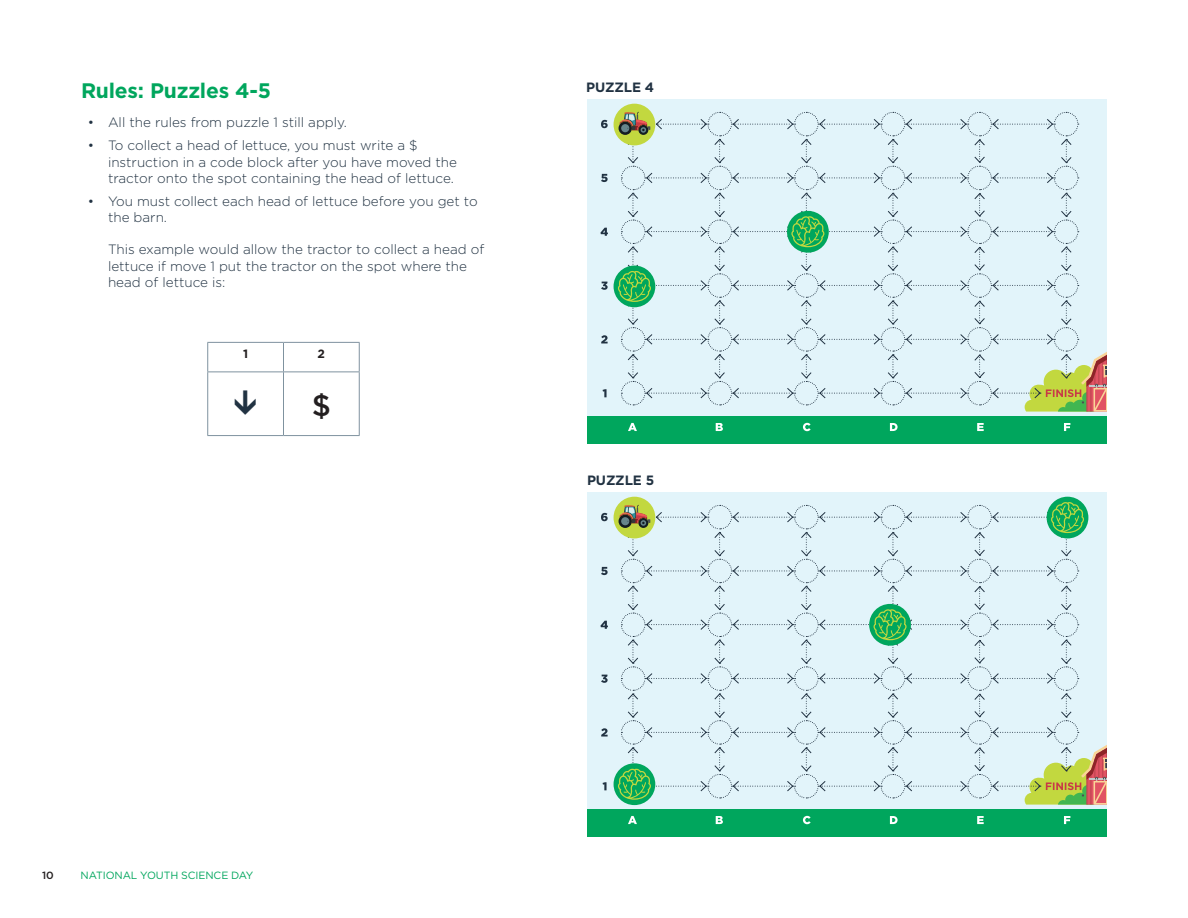
<style>
.page{position:relative;width:1188px;height:918px;background:#fff}
.page>*{position:absolute;margin:0;border:0;box-sizing:border-box;transform-origin:0 0}
.t1{font:500 30px "Gotham";color:#231f20}
.t2{font:700 21px "Gotham";letter-spacing:-.01em;color:#00a65d}
.t3{font:300 13.5px/16.2px "Gotham";color:#213242}
.t4{font:700 13.5px "Gotham";letter-spacing:-.01em;color:#213242}
.t5{font:700 12px "Gotham";color:#231f20}
.t6{font:10.5px "Gotham";letter-spacing:-.01em;color:#00a65d}
.t7{font:500 10.5px "Gotham";color:#231f20}
</style>
<div class="page">
<div style="left:587px;top:492px;width:520px;height:317px;background:#e2f4fa"></div>
<div style="left:587px;top:809px;width:520px;height:28px;background:#00a65d"></div>
<svg style="left:603px;top:782px;width:4px;height:8px"></svg>
<svg style="left:601px;top:728px;width:7px;height:9px"></svg>
<svg style="left:601px;top:675px;width:7px;height:8px"></svg>
<svg style="left:600px;top:621px;width:8px;height:8px"></svg>
<svg style="left:601px;top:567px;width:7px;height:8px"></svg>
<svg style="left:601px;top:513px;width:7px;height:8px"></svg>
<svg style="left:628px;top:816px;width:9px;height:8px"></svg>
<svg style="left:716px;top:816px;width:7px;height:8px"></svg>
<svg style="left:803px;top:816px;width:8px;height:8px"></svg>
<svg style="left:890px;top:816px;width:8px;height:8px"></svg>
<svg style="left:977px;top:816px;width:7px;height:8px"></svg>
<svg style="left:1064px;top:816px;width:6px;height:8px"></svg>
<div style="left:614px;top:497px;width:41px;height:41px;background:#c2d83f;border-radius:50%"></div>
<div style="left:1047px;top:497px;width:41px;height:41px;background:#00a65d;border-radius:50%"></div>
<div style="left:614px;top:763px;width:41px;height:42px;background:#00a65d;border-radius:50%"></div>
<svg style="left:616px;top:502px;width:491px;height:303px"></svg>
<div style="left:587px;top:99px;width:520px;height:317px;background:#e2f4fa"></div>
<div style="left:587px;top:416px;width:520px;height:28px;background:#00a65d"></div>
<svg style="left:603px;top:389px;width:4px;height:8px"></svg>
<svg style="left:601px;top:335px;width:7px;height:8px"></svg>
<svg style="left:601px;top:282px;width:7px;height:8px"></svg>
<svg style="left:600px;top:228px;width:8px;height:8px"></svg>
<svg style="left:601px;top:174px;width:7px;height:8px"></svg>
<svg style="left:601px;top:120px;width:7px;height:8px"></svg>
<svg style="left:628px;top:423px;width:9px;height:8px"></svg>
<svg style="left:716px;top:423px;width:7px;height:8px"></svg>
<svg style="left:803px;top:423px;width:8px;height:8px"></svg>
<svg style="left:890px;top:423px;width:8px;height:8px"></svg>
<svg style="left:977px;top:423px;width:7px;height:8px"></svg>
<svg style="left:1064px;top:423px;width:6px;height:8px"></svg>
<div style="left:614px;top:104px;width:41px;height:41px;background:#c2d83f;border-radius:50%"></div>
<div style="left:614px;top:266px;width:41px;height:41px;background:#00a65d;border-radius:50%"></div>
<svg style="left:616px;top:112px;width:491px;height:300px"></svg>
<svg style="left:207px;top:342px;width:153px;height:94px"></svg>
<h2 class="t2" style="left:81px;top:76px;width:192px">Rules: Puzzles 4-5</h2>
<p class="t3" style="left:88px;top:114px;width:261px">• All the rules from puzzle 1 still apply.</p>
<p class="t3" style="left:108px;top:137px;width:351px;text-indent:-20px">• To collect a head of lettuce, you must write a $ instruction in a code block after you have moved the tractor onto the spot containing the head of lettuce.</p>
<p class="t3" style="left:108px;top:193px;width:371px;text-indent:-20px">• You must collect each head of lettuce before you get to the barn.</p>
<p class="t3" style="left:108px;top:241px;width:378px">This example would allow the tractor to collect a head of lettuce if move 1 put the tractor on the spot where the head of lettuce is:</p>
<p class="t5" style="left:243px;top:346px;width:7px">1</p>
<p class="t5" style="left:318px;top:346px;width:9px">2</p>
<h1 class="t1" style="left:312px;top:385px;width:21px">$</h1>
<p class="t4" style="left:586px;top:78px;width:70px">PUZZLE 4</p>
<p class="t4" style="left:587px;top:471px;width:69px">PUZZLE 5</p>
<p class="t7" style="left:42px;top:868px;width:13px">10</p>
<p class="t6" style="left:81px;top:868px;width:174px">NATIONAL YOUTH SCIENCE DAY</p>
</div>
